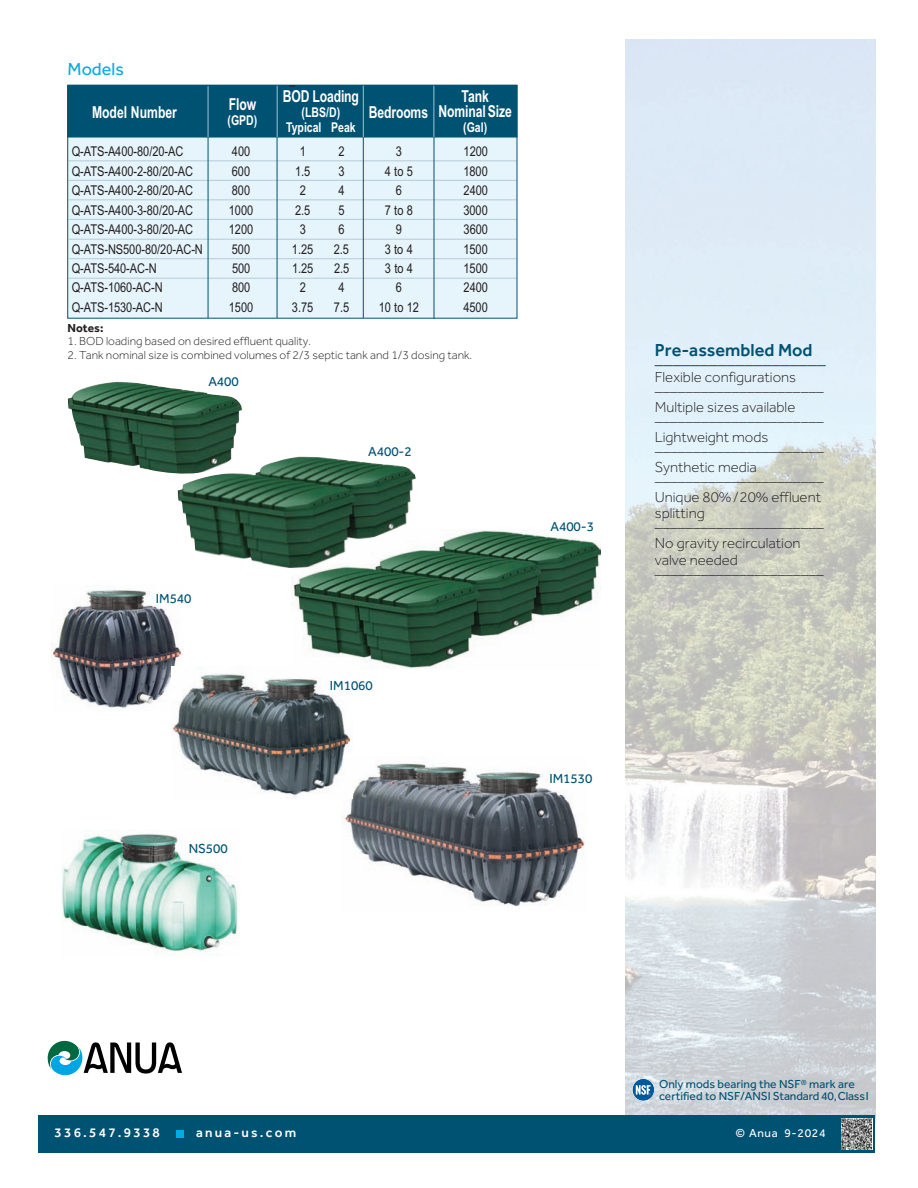
<style>
.page{position:relative;width:918px;height:1188px;background:#fff}
.page>*{position:absolute;margin:0;border:0;box-sizing:border-box;transform-origin:0 0}
.t1{font:500 18px "Effra";color:#005273}
.t2{font:18px "Effra";color:#00abe7}
.t3{font:700 16.5px/15px "Arial Narrow";letter-spacing:-.01em;color:#fff;text-align:center;scale:.9 1}
.t4{font:300 15px/21px "Effra";color:#231f20}
.t5{font:13.5px "Arial Narrow";letter-spacing:-.005em;color:#231f20}
.t6{font:13.5px "Effra";letter-spacing:-.01em;color:#005273}
.t7{font:700 13.5px/15px "Arial Narrow";color:#fff;text-align:center;scale:.95 1}
.t8{font:500 13.5px "Effra";letter-spacing:.165em;color:#fff}
.t9{font:300 12px "Effra";color:#231f20}
.t10{font:12px/12px "Effra";color:#005273}
.t11{font:12px "Effra";letter-spacing:.055em;color:#fff}
.t12{font:700 12px "Effra";color:#231f20}
.t13{font:700 3px "Effra";color:#231f20}
</style>
<div class="page">
<img style="left:626px;top:40px;width:249px;height:1075px">
<div style="left:38px;top:1115px;width:837px;height:38px;background:#005273"></div>
<div style="left:176px;top:1130px;width:7px;height:7px;background:#00abe7"></div>
<svg style="left:841px;top:1118px;width:32px;height:32px"></svg>
<img style="left:841px;top:1119px;width:31px;height:30px">
<svg style="left:48px;top:1041px;width:134px;height:35px"></svg>
<svg style="left:633px;top:1079px;width:21px;height:22px"></svg>
<div style="left:68px;top:137px;width:449px;height:181px;background:#e6f4fb"></div>
<hr style="left:69px;top:161px;width:448px;height:1px;background:#b5cbda">
<hr style="left:69px;top:180px;width:448px;height:1px;background:#b5cbda">
<hr style="left:69px;top:200px;width:448px;height:1px;background:#b5cbda">
<hr style="left:69px;top:219px;width:448px;height:1px;background:#b5cbda">
<hr style="left:69px;top:239px;width:448px;height:1px;background:#b5cbda">
<hr style="left:69px;top:258px;width:448px;height:1px;background:#b5cbda">
<hr style="left:69px;top:278px;width:448px;height:1px;background:#b5cbda">
<div style="left:68px;top:86px;width:449px;height:51px;background:#005273"></div>
<hr style="left:208px;top:136px;width:1px;height:182px;background:#005273">
<hr style="left:277px;top:136px;width:1px;height:182px;background:#005273">
<hr style="left:363px;top:136px;width:1px;height:182px;background:#005273">
<hr style="left:434px;top:136px;width:1px;height:183px;background:#005273">
<hr style="left:208px;top:86px;width:1px;height:51px;background:#a4c1d2">
<hr style="left:277px;top:85px;width:1px;height:52px;background:#a4c1d2">
<hr style="left:363px;top:85px;width:1px;height:52px;background:#a4c1d2">
<hr style="left:434px;top:85px;width:1px;height:52px;background:#a4c1d2">
<img style="left:292px;top:529px;width:309px;height:139px">
<img style="left:178px;top:457px;width:238px;height:113px">
<img style="left:68px;top:381px;width:174px;height:93px">
<img style="left:342px;top:763px;width:243px;height:143px">
<img style="left:52px;top:589px;width:130px;height:119px">
<div style="left:68px;top:85px;width:449px;height:233px;border:1px solid #005273"></div>
<img style="left:171px;top:667px;width:182px;height:132px">
<img style="left:62px;top:831px;width:177px;height:121px">
<h1 class="t2" style="left:68px;top:58px;width:58px">Models</h1>
<p class="t3" style="left:92px;top:105px;width:96px">Model Number</p>
<p class="t3" style="left:229px;top:97px;width:32px">Flow</p>
<p class="t7" style="left:228px;top:113px;width:33px">(GPD)</p>
<p class="t13" style="left:289px;top:85px;width:7px">AZX</p>
<p class="t3" style="left:283px;top:88px;width:86px">BOD Loading</p>
<p class="t7" style="left:286px;top:104px;width:75px">(LBS/D)<br>Typical Peak</p>
<p class="t3" style="left:369px;top:105px;width:67px">Bedrooms</p>
<p class="t3" style="left:439px;top:88px;width:83px">Tank<br>Nominal Size</p>
<p class="t7" style="left:463px;top:119px;width:27px">(Gal)</p>
<p class="t5" style="left:72px;top:143px;width:113px">Q-ATS-A400-80/20-AC</p>
<p class="t5" style="left:232px;top:143px;width:20px">400</p>
<p class="t5" style="left:300px;top:143px;width:8px">1</p>
<p class="t5" style="left:339px;top:143px;width:8px">2</p>
<p class="t5" style="left:396px;top:143px;width:8px">3</p>
<p class="t5" style="left:464px;top:143px;width:26px">1200</p>
<p class="t5" style="left:72px;top:163px;width:123px">Q-ATS-A400-2-80/20-AC</p>
<p class="t5" style="left:232px;top:163px;width:20px">600</p>
<p class="t5" style="left:295px;top:163px;width:17px">1.5</p>
<p class="t5" style="left:338px;top:163px;width:8px">3</p>
<p class="t5" style="left:385px;top:163px;width:29px">4 to 5</p>
<p class="t5" style="left:463px;top:163px;width:26px">1800</p>
<p class="t5" style="left:72px;top:182px;width:123px">Q-ATS-A400-2-80/20-AC</p>
<p class="t5" style="left:232px;top:182px;width:20px">800</p>
<p class="t5" style="left:300px;top:182px;width:8px">2</p>
<p class="t5" style="left:339px;top:182px;width:8px">4</p>
<p class="t5" style="left:396px;top:182px;width:8px">6</p>
<p class="t5" style="left:464px;top:182px;width:26px">2400</p>
<p class="t5" style="left:72px;top:202px;width:123px">Q-ATS-A400-3-80/20-AC</p>
<p class="t5" style="left:229px;top:202px;width:26px">1000</p>
<p class="t5" style="left:295px;top:202px;width:17px">2.5</p>
<p class="t5" style="left:338px;top:202px;width:8px">5</p>
<p class="t5" style="left:385px;top:202px;width:29px">7 to 8</p>
<p class="t5" style="left:463px;top:202px;width:26px">3000</p>
<p class="t5" style="left:72px;top:221px;width:123px">Q-ATS-A400-3-80/20-AC</p>
<p class="t5" style="left:229px;top:221px;width:26px">1200</p>
<p class="t5" style="left:300px;top:221px;width:8px">3</p>
<p class="t5" style="left:339px;top:221px;width:8px">6</p>
<p class="t5" style="left:396px;top:221px;width:8px">9</p>
<p class="t5" style="left:464px;top:221px;width:26px">3600</p>
<p class="t5" style="left:72px;top:241px;width:133px">Q-ATS-NS500-80/20-AC-N</p>
<p class="t5" style="left:232px;top:241px;width:20px">500</p>
<p class="t5" style="left:292px;top:241px;width:23px">1.25</p>
<p class="t5" style="left:334px;top:241px;width:17px">2.5</p>
<p class="t5" style="left:385px;top:241px;width:29px">3 to 4</p>
<p class="t5" style="left:463px;top:241px;width:26px">1500</p>
<p class="t5" style="left:72px;top:260px;width:87px">Q-ATS-540-AC-N</p>
<p class="t5" style="left:232px;top:260px;width:20px">500</p>
<p class="t5" style="left:292px;top:260px;width:23px">1.25</p>
<p class="t5" style="left:334px;top:260px;width:17px">2.5</p>
<p class="t5" style="left:385px;top:260px;width:29px">3 to 4</p>
<p class="t5" style="left:464px;top:260px;width:26px">1500</p>
<p class="t5" style="left:72px;top:280px;width:93px">Q-ATS-1060-AC-N</p>
<p class="t5" style="left:232px;top:280px;width:20px">800</p>
<p class="t5" style="left:300px;top:280px;width:8px">2</p>
<p class="t5" style="left:339px;top:280px;width:8px">4</p>
<p class="t5" style="left:396px;top:280px;width:8px">6</p>
<p class="t5" style="left:464px;top:280px;width:26px">2400</p>
<p class="t5" style="left:72px;top:299px;width:93px">Q-ATS-1530-AC-N</p>
<p class="t5" style="left:229px;top:299px;width:26px">1500</p>
<p class="t5" style="left:292px;top:299px;width:23px">3.75</p>
<p class="t5" style="left:334px;top:299px;width:17px">7.5</p>
<p class="t5" style="left:379px;top:299px;width:42px">10 to 12</p>
<p class="t5" style="left:463px;top:299px;width:26px">4500</p>
<p class="t12" style="left:68px;top:321px;width:38px">Notes:</p>
<p class="t9" style="left:68px;top:335px;width:245px">1. BOD loading based on desired effluent quality.</p>
<p class="t9" style="left:68px;top:348px;width:406px">2. Tank nominal size is combined volumes of 2/3 septic tank and 1/3 dosing tank.</p>
<p class="t6" style="left:208px;top:373px;width:32px">A400</p>
<p class="t6" style="left:156px;top:591px;width:37px">IM540</p>
<p class="t6" style="left:189px;top:841px;width:41px">NS500</p>
<p class="t6" style="left:368px;top:444px;width:45px">A400-2</p>
<p class="t6" style="left:330px;top:678px;width:45px">IM1060</p>
<p class="t6" style="left:551px;top:518px;width:45px">A400-3</p>
<h1 class="t1" style="left:655px;top:339px;width:159px">Pre-assembled Mod</h1>
<h1 class="t1" style="left:655px;top:347px;width:172px">___________________</h1>
<p class="t4" style="left:655px;top:366px;width:143px">Flexible configurations</p>
<p class="t4" style="left:655px;top:375px;width:170px">______________________<br>Multiple sizes available</p>
<p class="t4" style="left:655px;top:405px;width:170px">______________________<br>Lightweight mods</p>
<p class="t4" style="left:655px;top:435px;width:170px">______________________<br>Synthetic media</p>
<p class="t4" style="left:655px;top:465px;width:170px">______________________<br>Unique 80%/20% effluent</p>
<p class="t4" style="left:655px;top:503px;width:52px">splitting</p>
<p class="t4" style="left:655px;top:512px;width:170px">______________________<br>No gravity recirculation</p>
<p class="t4" style="left:655px;top:549px;width:85px">valve needed</p>
<p class="t4" style="left:655px;top:558px;width:170px">______________________</p>
<p class="t6" style="left:549px;top:771px;width:45px">IM1530</p>
<p class="t10" style="left:659px;top:1077px;width:211px">Only mods bearing the NSF<sup>®</sup> mark are certified to NSF/ANSI Standard 40,ClassI</p>
<p class="t8" style="left:55px;top:1125px;width:107px">336.547.9338</p>
<p class="t8" style="left:196px;top:1125px;width:102px">anua-us.com</p>
<p class="t11" style="left:736px;top:1126px;width:91px">© Anua 9-2024</p>
</div>
